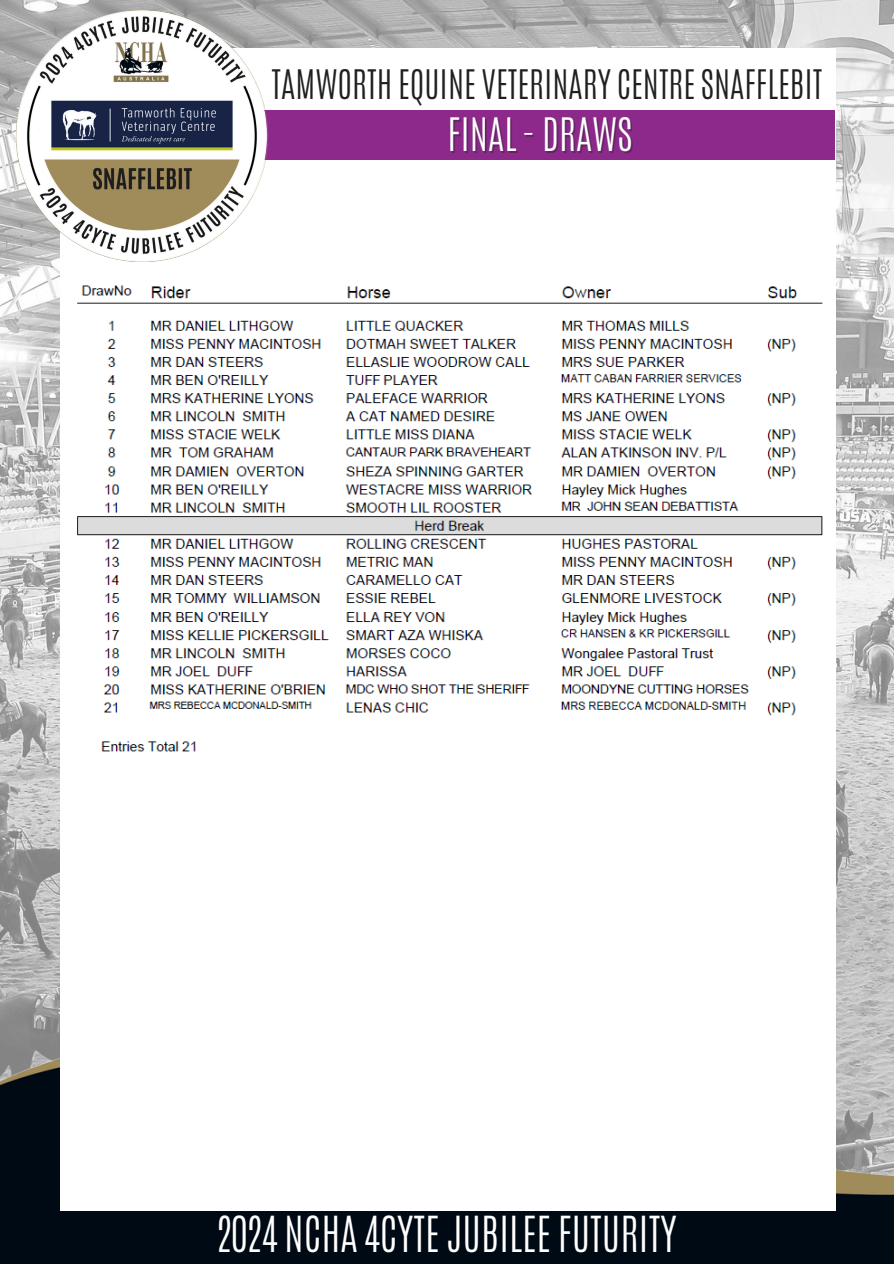
<style>
.page{position:relative;width:894px;height:1264px;background:#fff}
.page>*{position:absolute;margin:0;border:0;box-sizing:border-box;transform-origin:0 0}
.t1{font:300 41.4px "Antonio";color:#fff}
.t2{font:300 38.4px "Antonio";color:#fff}
.t3{font:300 33.9px "Antonio";color:#202020}
</style>
<div class="page">
<img style="left:0;top:0;width:893px;height:690px">
<img style="left:0;top:690px;width:893px;height:573px">
<div style="left:60px;top:48px;width:775px;height:1162px;background:#fff"></div>
<div style="left:231px;top:110px;width:603px;height:50px;background:#8c298b"></div>
<img style="left:16px;top:10px;width:251px;height:251px">
<img style="left:77px;top:285px;width:746px;height:467px">
<p class="t3" style="left:271px;top:60px;width:552px">TAMWORTH EQUINE VETERINARY CENTRE SNAFFLEBIT</p>
<p class="t2" style="left:447px;top:107px;width:186px">FINAL - DRAWS</p>
<h1 class="t1" style="left:217px;top:1204px;width:461px">2024 NCHA 4CYTE JUBILEE FUTURITY</h1>
</div>
